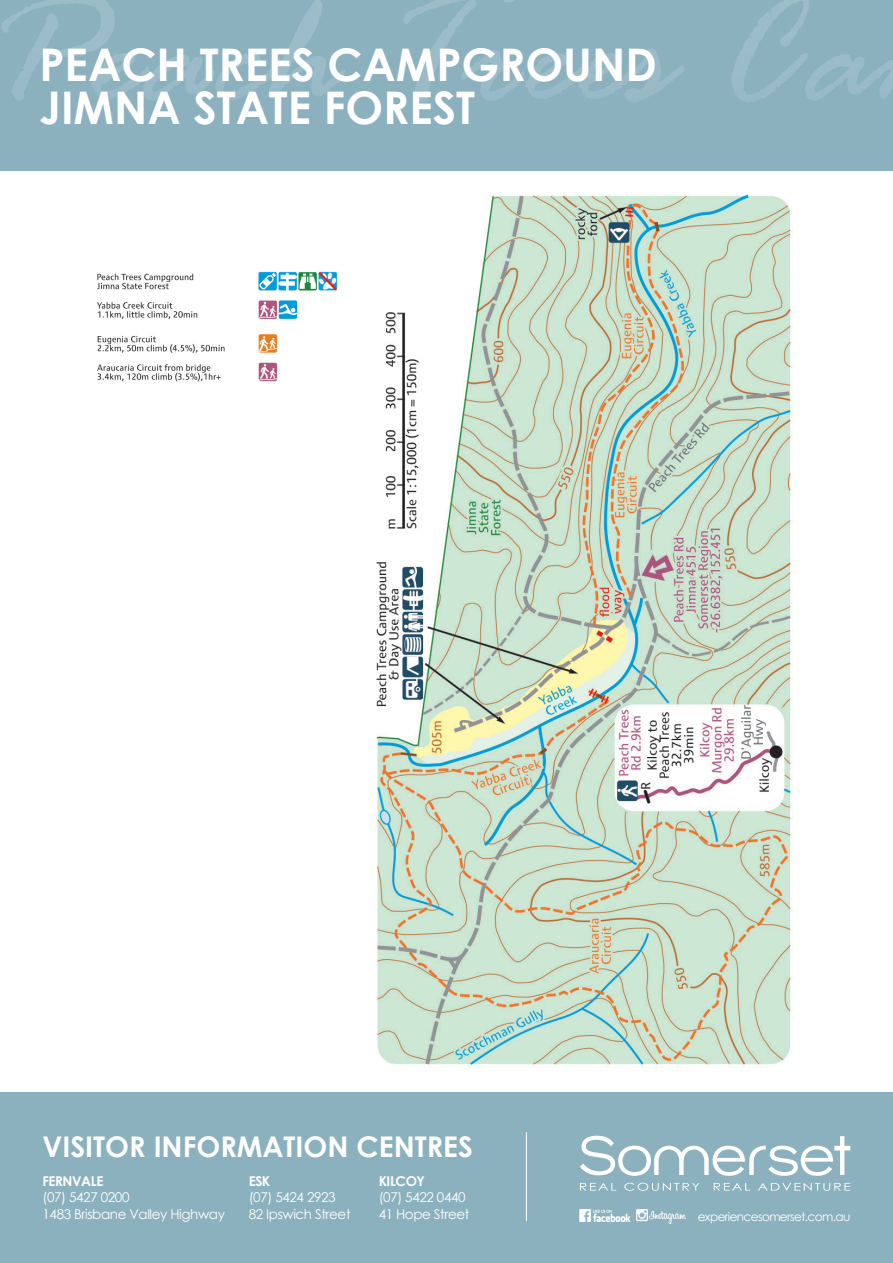
<style>
.page{position:relative;width:893px;height:1263px;background:#fff}
.page>*{position:absolute;margin:0;border:0;box-sizing:border-box;transform-origin:0 0}
.t1{font:italic 165px "Rage";color:#fff}
.Major_Heading{font:700 45px "Century Gothic";color:#fff}
.t2{font:700 28.5px "Century Gothic";color:#fff}
.t3{font:13.5px "Century Gothic";letter-spacing:-.03em;color:#fff}
.t4{font:700 13.5px "Century Gothic";letter-spacing:-.03em;color:#fff}
.t5{font:12px "Century Gothic";letter-spacing:-.05em;color:#fff}
</style>
<div class="page">
<div style="left:0;top:0;width:893px;height:170px;background:#8bb1bf"></div>
<img style="left:376px;top:194px;width:417px;height:873px">
<img style="left:97px;top:271px;width:241px;height:48px">
<img style="left:97px;top:334px;width:181px;height:48px">
<div style="left:0;top:1093px;width:893px;height:170px;background:#8bb1bf"></div>
<hr style="left:526px;top:1132px;width:1px;height:89px;background:#fff">
<svg style="left:580px;top:1136px;width:270px;height:40px"></svg>
<svg style="left:580px;top:1183px;width:270px;height:8px"></svg>
<img style="left:580px;top:1210px;width:51px;height:11px">
<img style="left:649px;top:1211px;width:37px;height:13px">
<svg style="left:636px;top:1210px;width:12px;height:11px"></svg>
<h1 class="t1" style="left:-13px;top:-34px;width:889px">Peach Trees Ca</h1>
<p class="Major_Heading" style="left:39px;top:30px;width:619px">PEACH TREES CAMPGROUND</p>
<p class="Major_Heading" style="left:39px;top:74px;width:437px">JIMNA STATE FOREST</p>
<p class="t2" style="left:43px;top:1125px;width:432px">VISITOR INFORMATION CENTRES</p>
<p class="t4" style="left:379px;top:1171px;width:48px">KILCOY</p>
<p class="t3" style="left:379px;top:1188px;width:88px">(07) 5422 0440</p>
<p class="t3" style="left:379px;top:1204px;width:92px">41 Hope Street</p>
<p class="t5" style="left:698px;top:1208px;width:154px">experiencesomerset.com.au</p>
<p class="t4" style="left:249px;top:1171px;width:23px">ESK</p>
<p class="t3" style="left:249px;top:1188px;width:88px">(07) 5424 2923</p>
<p class="t3" style="left:249px;top:1204px;width:103px">82 Ipswich Street</p>
<p class="t4" style="left:43px;top:1171px;width:62px">FERNVALE</p>
<p class="t3" style="left:43px;top:1188px;width:88px">(07) 5427 0200</p>
<p class="t3" style="left:43px;top:1204px;width:184px">1483 Brisbane Valley Highway</p>
</div>
